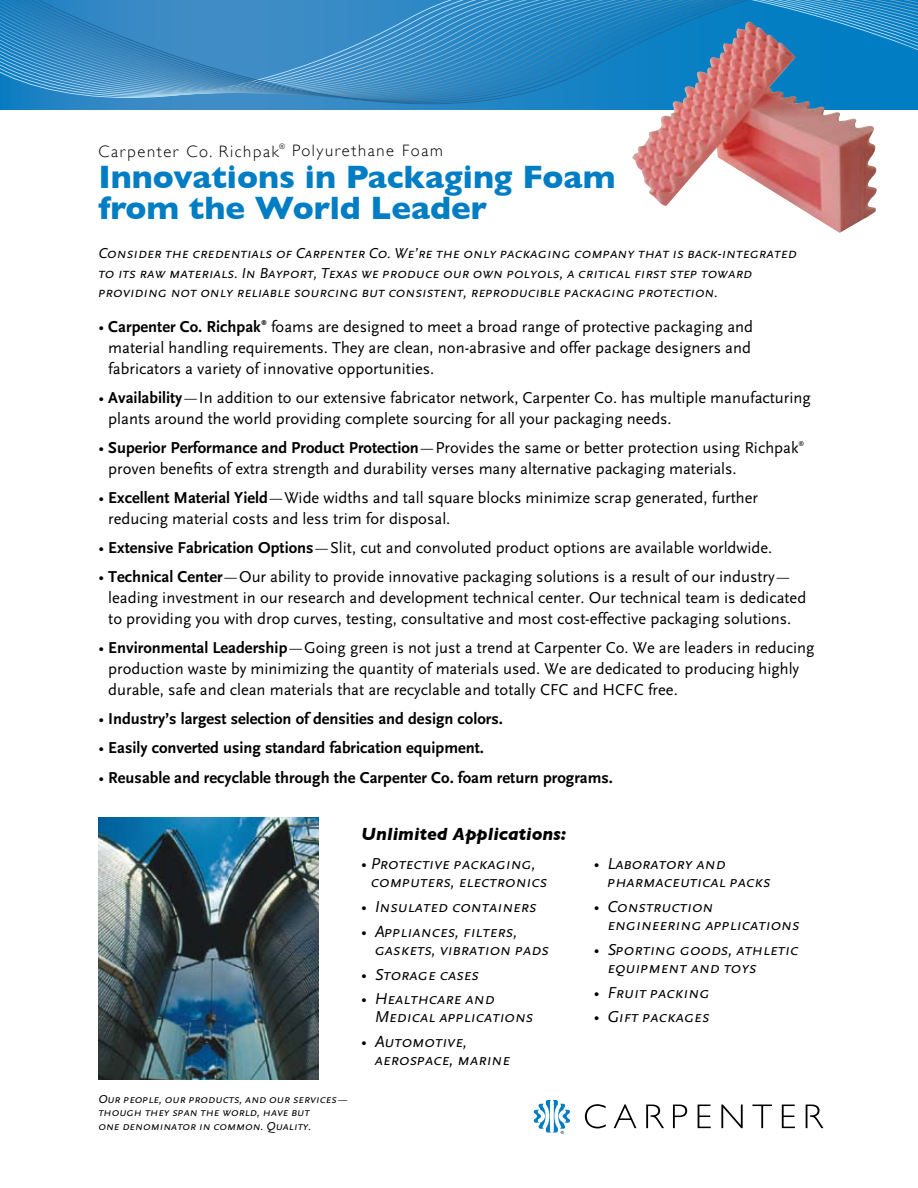
<style>
.page{position:relative;width:918px;height:1188px;background:#fff}
.page>*{position:absolute;margin:0;border:0;box-sizing:border-box;transform-origin:0 0}
.t1{font:700 33px/31.5px "Gill Sans";color:#007dc3}
.t2{font:italic 700 18px "Gill Sans";color:#000}
.t3{font:16.5px/21px "AD Scala Sans Tab Romein";color:#000}
.t4{font:italic 16.5px/18px "AD Scala Sans Caps";letter-spacing:-.01em;color:#000}
.t5{font:700 16.5px "AD Scala Sans Tab";color:#000}
.t6{font:300 16.5px "Gill Sans";letter-spacing:.1em;color:#000}
.t7{font:italic 15px/19.5px "AD Scala Sans Caps";letter-spacing:-.01em;color:#000}
.t8{font:italic 12px/13.5px "AD Scala Sans Caps";letter-spacing:-.01em;color:#000}
.t9{font:300 7.5px "Gill Sans";color:#000}
.t10{font:700 6px "AD Scala Sans Tab";color:#000}
.t11{font:6px "AD Scala Sans Tab Romein";color:#000}
.s1{font-family:"AD Scala Sans Tab Romein";font-weight:400}
.s2{font-family:"AD Scala Sans Tab";font-weight:700}
.s3{font-family:"Times"}
.s4{font-family:"Times";font-style:normal}
.s5{font-family:"AD Scala Sans Tab Romein";font-style:normal}
</style>
<div class="page">
<svg style="left:0;top:104px;width:918px;height:5px;background:#2986c4"></svg>
<img style="left:632px;top:104px;width:245px;height:129px">
<svg style="left:585px;top:1104px;width:21px;height:24px"></svg>
<svg style="left:614px;top:1104px;width:22px;height:24px"></svg>
<svg style="left:646px;top:1105px;width:18px;height:23px"></svg>
<svg style="left:673px;top:1105px;width:14px;height:23px"></svg>
<svg style="left:698px;top:1105px;width:13px;height:23px"></svg>
<svg style="left:721px;top:1105px;width:22px;height:23px"></svg>
<svg style="left:752px;top:1105px;width:20px;height:23px"></svg>
<svg style="left:782px;top:1105px;width:13px;height:23px"></svg>
<svg style="left:806px;top:1105px;width:17px;height:23px"></svg>
<svg style="left:534px;top:1100px;width:36px;height:34px"></svg>
<svg style="left:0;top:0;width:918px;height:104px;background:#3688bf"></svg>
<img style="left:98px;top:817px;width:221px;height:263px">
<p class="t6" style="left:98px;top:142px;width:182px">Carpenter Co. Richpak</p>
<p class="t9" style="left:279px;top:142px;width:7px">®</p>
<p class="t6" style="left:292px;top:141px;width:152px">Polyurethane Foam</p>
<h1 class="t1" style="left:98px;top:161px;width:519px">Innovations in Packaging Foam from the World Leader</h1>
<p class="t7" style="left:98px;top:244px;width:700px">Consider the credentials of Carpenter Co. We’re the only packaging company that is back-integrated to its raw materials. In Bayport, Texas we produce our own polyols, a critical first step toward providing not only reliable sourcing but consistent, reproducible packaging protection.</p>
<p class="t5" style="left:98px;top:317px;width:164px"><span class="s1">•</span> Carpenter Co. Richpak</p>
<p class="t10" style="left:261px;top:319px;width:7px">®</p>
<p class="t3" style="left:108px;top:316px;width:646px;text-indent:163px">foams are designed to meet a broad range of protective packaging and material handling requirements. They are clean, non-abrasive and offer package designers and fabricators a variety of innovative opportunities.</p>
<p class="t3" style="left:108px;top:387px;width:704px;text-indent:-10px">• <span class="s2">Availability</span><span class="s3">—</span>In addition to our extensive fabricator network, Carpenter Co. has multiple manufacturing plants around the world providing complete sourcing for all your packaging needs.</p>
<p class="t3" style="left:98px;top:437px;width:702px">• <span class="s2">Superior Performance and Product Protection</span><span class="s3">—</span>Provides the same or better protection using Richpak</p>
<p class="t11" style="left:799px;top:440px;width:7px">®</p>
<p class="t3" style="left:108px;top:458px;width:630px">proven benefits of extra strength and durability verses many alternative packaging materials.</p>
<p class="t3" style="left:108px;top:487px;width:651px;text-indent:-10px">• <span class="s2">Excellent Material Yield</span><span class="s3">—</span>Wide widths and tall square blocks minimize scrap generated, further reducing material costs and less trim for disposal.</p>
<p class="t3" style="left:98px;top:537px;width:676px">• <span class="s2">Extensive Fabrication Options</span><span class="s3">—</span>Slit, cut and convoluted product options are available worldwide.</p>
<p class="t3" style="left:108px;top:567px;width:699px;text-indent:-10px">• <span class="s2">Technical Center</span><span class="s3">—</span>Our ability to provide innovative packaging solutions is a result of our industry<span class="s3">— </span>leading investment in our research and development technical center. Our technical team is dedicated to providing you with drop curves, testing, consultative and most cost-effective packaging solutions.</p>
<p class="t3" style="left:108px;top:638px;width:708px;text-indent:-10px">• <span class="s2">Environmental Leadership</span><span class="s3">—</span>Going green is not just a trend at Carpenter Co. We are leaders in reducing production waste by minimizing the quantity of materials used. We are dedicated to producing highly durable, safe and clean materials that are recyclable and totally CFC and HCFC free.</p>
<p class="t5" style="left:98px;top:710px;width:406px"><span class="s1">•</span> Industry’s largest selection of densities and design colors.</p>
<p class="t5" style="left:98px;top:739px;width:387px"><span class="s1">•</span> Easily converted using standard fabrication equipment.</p>
<p class="t5" style="left:98px;top:768px;width:516px"><span class="s1">•</span> Reusable and recyclable through the Carpenter Co. foam return programs.</p>
<p class="t8" style="left:98px;top:1092px;width:252px">Our people, our products, and our services<span class="s4">— </span>though they span the world, have but<br>one denominator in common. Quality.</p>
<p class="t2" style="left:361px;top:824px;width:207px">Unlimited Applications:</p>
<p class="t4" style="left:371px;top:855px;width:178px;text-indent:-10px"><span class="s5">•</span> Protective packaging, computers, electronics</p>
<p class="t4" style="left:361px;top:898px;width:177px"><span class="s5">•</span> Insulated containers</p>
<p class="t4" style="left:375px;top:923px;width:176px;text-indent:-14px"><span class="s5">•</span> Appliances, filters, gaskets, vibration pads</p>
<p class="t4" style="left:361px;top:965px;width:119px"><span class="s5">•</span> Storage cases</p>
<p class="t4" style="left:375px;top:990px;width:160px;text-indent:-14px"><span class="s5">•</span> Healthcare and<br>Medical applications</p>
<p class="t4" style="left:375px;top:1033px;width:137px;text-indent:-14px"><span class="s5">•</span> Automotive, aerospace, marine</p>
<p class="t4" style="left:607px;top:855px;width:165px;text-indent:-14px"><span class="s5">•</span> Laboratory and pharmaceutical packs</p>
<p class="t4" style="left:607px;top:898px;width:194px;text-indent:-14px"><span class="s5">•</span> Construction engineering applications</p>
<p class="t4" style="left:607px;top:941px;width:193px;text-indent:-14px"><span class="s5">•</span> Sporting goods, athletic equipment and toys</p>
<p class="t4" style="left:594px;top:983px;width:117px"><span class="s5">•</span> Fruit packing</p>
<p class="t4" style="left:594px;top:1008px;width:117px"><span class="s5">•</span> Gift packages</p>
</div>
